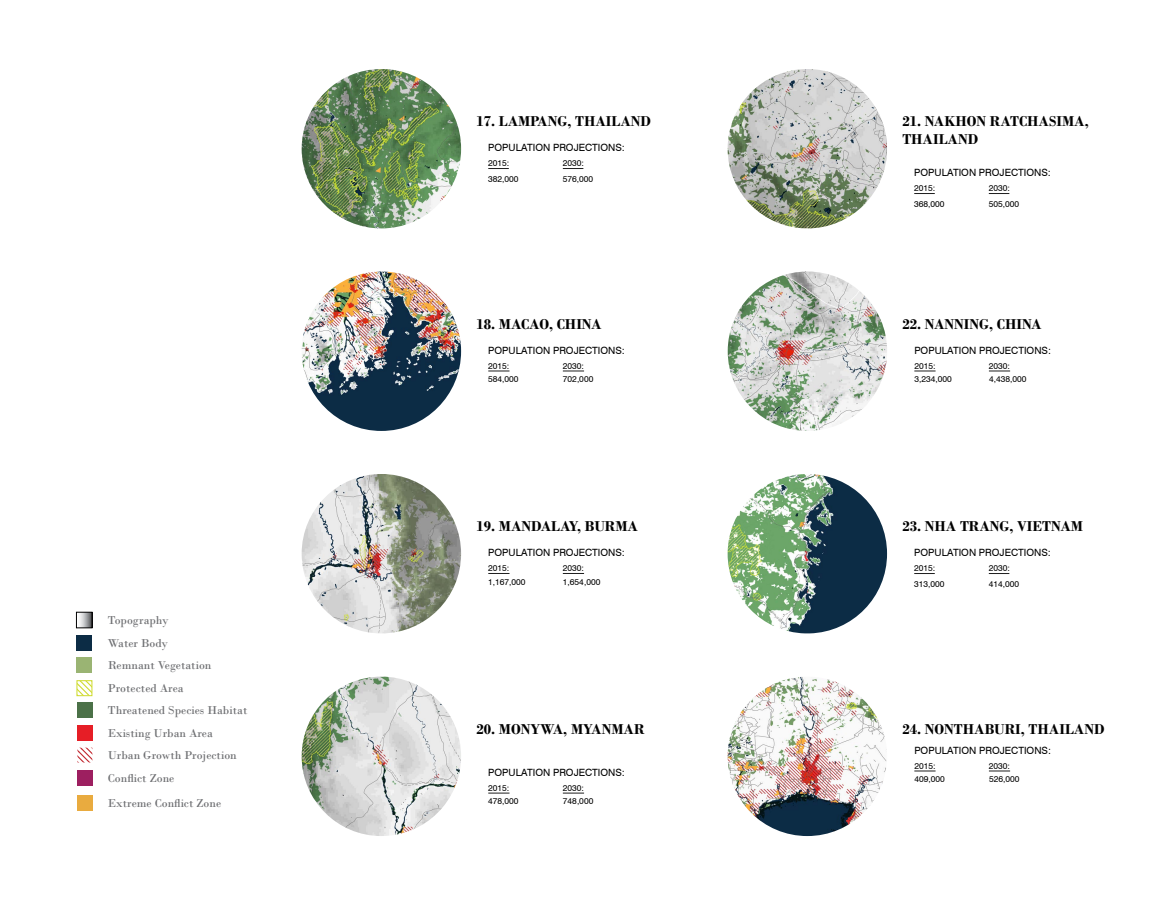
<style>
.page{position:relative;width:1170px;height:900px;background:#fff}
.page>*{position:absolute;margin:0;border:0;box-sizing:border-box;transform-origin:0 0}
.t1{font:700 15px/18px "Bodoni";color:#000}
.t2{font:12px "Bodoni";color:#6d6e71}
.t3{font:10px "Swiss 721 BT";color:#000}
.t4{font:8.5px "Swiss 721 BT";color:#000}
</style>
<div class="page">
<img style="left:302px;top:69px;width:159px;height:159px;border-radius:80px">
<img style="left:302px;top:677px;width:159px;height:159px;border-radius:80px">
<img style="left:728px;top:272px;width:159px;height:159px;border-radius:80px">
<img style="left:728px;top:69px;width:159px;height:159px;border-radius:80px">
<img style="left:728px;top:474px;width:159px;height:159px;border-radius:79px">
<img style="left:302px;top:272px;width:159px;height:159px;border-radius:80px">
<img style="left:728px;top:677px;width:159px;height:159px;border-radius:80px">
<img style="left:302px;top:474px;width:159px;height:159px;border-radius:80px">
<svg style="left:488px;top:371px;width:22px;height:1px"></svg>
<svg style="left:563px;top:371px;width:21px;height:1px"></svg>
<svg style="left:488px;top:793px;width:22px;height:1px"></svg>
<svg style="left:914px;top:371px;width:22px;height:1px"></svg>
<svg style="left:563px;top:793px;width:21px;height:1px"></svg>
<svg style="left:989px;top:371px;width:21px;height:1px"></svg>
<svg style="left:989px;top:193px;width:20px;height:1px"></svg>
<svg style="left:989px;top:573px;width:20px;height:1px"></svg>
<svg style="left:914px;top:193px;width:21px;height:1px"></svg>
<svg style="left:914px;top:573px;width:21px;height:1px"></svg>
<svg style="left:563px;top:168px;width:20px;height:1px"></svg>
<svg style="left:488px;top:168px;width:21px;height:1px"></svg>
<svg style="left:914px;top:771px;width:22px;height:1px"></svg>
<svg style="left:989px;top:771px;width:21px;height:1px"></svg>
<svg style="left:488px;top:573px;width:22px;height:1px"></svg>
<svg style="left:563px;top:573px;width:21px;height:1px"></svg>
<div style="left:76px;top:635px;width:16px;height:15px;background:#0c2c45"></div>
<svg style="left:79px;top:614px;width:11px;height:12px"></svg>
<div style="left:76px;top:612px;width:16px;height:16px;border:1px solid #000"></div>
<div style="left:77px;top:657px;width:15px;height:16px;background:#9ab473"></div>
<div style="left:77px;top:770px;width:15px;height:16px;background:#9d1f60"></div>
<div style="left:77px;top:795px;width:15px;height:16px;background:#e9ab3f"></div>
<div style="left:77px;top:703px;width:15px;height:15px;background:#4b7148"></div>
<div style="left:77px;top:725px;width:16px;height:16px;background:#e61e26"></div>
<svg style="left:79px;top:682px;width:11px;height:12px"></svg>
<div style="left:77px;top:680px;width:15px;height:16px;border:1px solid #cfdb2e"></div>
<svg style="left:77px;top:748px;width:15px;height:15px"></svg>
<p class="t2" style="left:108px;top:613px;width:62px">Topography</p>
<p class="t2" style="left:108px;top:636px;width:62px">Water Body</p>
<p class="t2" style="left:108px;top:658px;width:105px">Remnant Vegetation</p>
<p class="t2" style="left:108px;top:681px;width:77px">Protected Area</p>
<p class="t2" style="left:108px;top:726px;width:107px">Existing Urban Area</p>
<p class="t2" style="left:108px;top:748px;width:130px">Urban Growth Projection</p>
<p class="t2" style="left:108px;top:771px;width:68px">Conflict Zone</p>
<p class="t2" style="left:108px;top:796px;width:115px">Extreme Conflict Zone</p>
<p class="t2" style="left:108px;top:703px;width:141px">Threatened Species Habitat</p>
<p class="t1" style="left:476px;top:112px;width:176px">17. LAMPANG, THAILAND</p>
<p class="t3" style="left:488px;top:142px;width:138px">POPULATION PROJECTIONS:</p>
<p class="t4" style="left:488px;top:174px;width:32px">382,000</p>
<p class="t4" style="left:488px;top:158px;width:23px">2015:</p>
<p class="t4" style="left:563px;top:158px;width:23px">2030:</p>
<p class="t4" style="left:563px;top:174px;width:32px">576,000</p>
<p class="t1" style="left:476px;top:315px;width:127px">18. MACAO, CHINA</p>
<p class="t3" style="left:488px;top:344px;width:138px">POPULATION PROJECTIONS:</p>
<p class="t4" style="left:488px;top:361px;width:23px">2015:</p>
<p class="t4" style="left:488px;top:374px;width:32px">584,000</p>
<p class="t4" style="left:563px;top:374px;width:32px">702,000</p>
<p class="t4" style="left:563px;top:361px;width:23px">2030:</p>
<p class="t1" style="left:476px;top:517px;width:163px">19. MANDALAY, BURMA</p>
<p class="t3" style="left:488px;top:547px;width:138px">POPULATION PROJECTIONS:</p>
<p class="t4" style="left:488px;top:563px;width:23px">2015:</p>
<p class="t4" style="left:488px;top:577px;width:39px">1,167,000</p>
<p class="t4" style="left:563px;top:577px;width:39px">1,654,000</p>
<p class="t4" style="left:563px;top:563px;width:23px">2030:</p>
<p class="t1" style="left:476px;top:720px;width:170px">20. MONYWA, MYANMAR</p>
<p class="t3" style="left:488px;top:766px;width:138px">POPULATION PROJECTIONS:</p>
<p class="t4" style="left:488px;top:783px;width:23px">2015:</p>
<p class="t4" style="left:488px;top:796px;width:32px">478,000</p>
<p class="t4" style="left:563px;top:783px;width:23px">2030:</p>
<p class="t4" style="left:563px;top:796px;width:32px">748,000</p>
<p class="t1" style="left:902px;top:112px;width:188px">21. NAKHON RATCHASIMA,<br>THAILAND</p>
<p class="t3" style="left:914px;top:167px;width:138px">POPULATION PROJECTIONS:</p>
<p class="t4" style="left:914px;top:183px;width:23px">2015:</p>
<p class="t4" style="left:914px;top:199px;width:32px">368,000</p>
<p class="t4" style="left:989px;top:183px;width:23px">2030:</p>
<p class="t4" style="left:989px;top:199px;width:32px">505,000</p>
<p class="t1" style="left:902px;top:315px;width:141px">22. NANNING, CHINA</p>
<p class="t3" style="left:914px;top:344px;width:138px">POPULATION PROJECTIONS:</p>
<p class="t4" style="left:914px;top:361px;width:23px">2015:</p>
<p class="t4" style="left:914px;top:374px;width:39px">3,234,000</p>
<p class="t4" style="left:989px;top:361px;width:23px">2030:</p>
<p class="t4" style="left:989px;top:374px;width:39px">4,438,000</p>
<p class="t1" style="left:902px;top:517px;width:182px">23. NHA TRANG, VIETNAM</p>
<p class="t3" style="left:914px;top:547px;width:138px">POPULATION PROJECTIONS:</p>
<p class="t4" style="left:914px;top:563px;width:23px">2015:</p>
<p class="t4" style="left:914px;top:579px;width:32px">313,000</p>
<p class="t4" style="left:989px;top:563px;width:23px">2030:</p>
<p class="t4" style="left:989px;top:579px;width:32px">414,000</p>
<p class="t1" style="left:902px;top:720px;width:204px">24. NONTHABURI, THAILAND</p>
<p class="t3" style="left:914px;top:744px;width:138px">POPULATION PROJECTIONS:</p>
<p class="t4" style="left:914px;top:761px;width:23px">2015:</p>
<p class="t4" style="left:914px;top:774px;width:32px">409,000</p>
<p class="t4" style="left:989px;top:774px;width:32px">526,000</p>
<p class="t4" style="left:989px;top:761px;width:23px">2030:</p>
</div>
